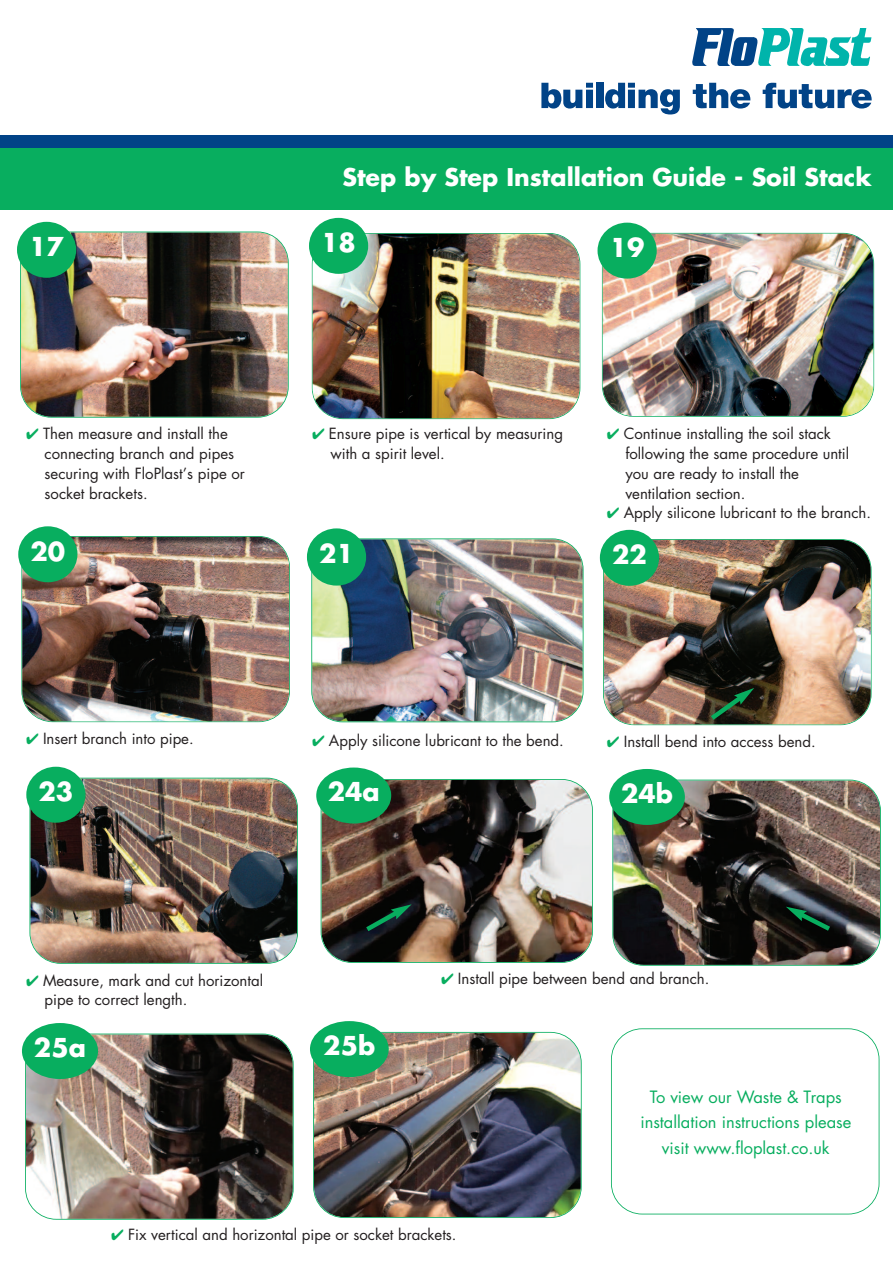
<style>
.page{position:relative;width:893px;height:1263px;background:#fff}
.page>*{position:absolute;margin:0;border:0;box-sizing:border-box;transform-origin:0 0}
.t1{font:700 25.35px "Futura LT";color:#fff}
.t2{font:700 23.7px "Futura LT";color:#fff}
.t3{font:16.5px/25.5px "Futura LT";color:#08ae5f;text-align:center}
.t4{font:15px/19.6px "Futura LT";color:#231f20}
.s1{color:#08ae5f}
</style>
<div class="page">
<svg style="left:692px;top:28px;width:179px;height:38px"></svg>
<svg style="left:541px;top:83px;width:52px;height:26px"></svg>
<div style="left:596px;top:83px;width:7px;height:25px;background:#014387"></div>
<svg style="left:605px;top:83px;width:75px;height:31px"></svg>
<svg style="left:693px;top:83px;width:57px;height:26px"></svg>
<svg style="left:763px;top:83px;width:109px;height:26px"></svg>
<div style="left:0;top:136px;width:893px;height:14px;background:#014387"></div>
<div style="left:0;top:148px;width:893px;height:62px;background:#08ae5f"></div>
<img style="left:603px;top:234px;width:270px;height:182px">
<div style="left:597px;top:223px;width:60px;height:56px;background:#08ae5f;border-radius:50%"></div>
<img style="left:21px;top:232px;width:267px;height:185px;border-radius:30px">
<div style="left:20px;top:232px;width:269px;height:186px;border:2px solid #08ae5f;border-radius:31px"></div>
<div style="left:17px;top:222px;width:59px;height:56px;background:#08ae5f;border-radius:50%"></div>
<img style="left:604px;top:540px;width:267px;height:184px">
<div style="left:600px;top:530px;width:59px;height:56px;background:#08ae5f;border-radius:50%"></div>
<img style="left:313px;top:234px;width:266px;height:184px">
<img style="left:312px;top:539px;width:271px;height:182px;border-radius:30px">
<div style="left:311px;top:538px;width:273px;height:184px;border:2px solid #08ae5f;border-radius:31px"></div>
<div style="left:307px;top:528px;width:59px;height:58px;background:#08ae5f;border-radius:50%"></div>
<svg style="left:706px;top:688px;width:48px;height:36px;background:#21341f"></svg>
<img style="left:613px;top:780px;width:267px;height:185px;border-radius:30px">
<div style="left:612px;top:780px;width:269px;height:186px;border:2px solid #08ae5f;border-radius:31px"></div>
<img style="left:30px;top:778px;width:267px;height:185px;border-radius:30px">
<div style="left:29px;top:778px;width:269px;height:186px;border:2px solid #08ae5f;border-radius:31px"></div>
<img style="left:321px;top:780px;width:271px;height:182px;border-radius:30px">
<div style="left:321px;top:779px;width:272px;height:184px;border:2px solid #08ae5f;border-radius:31px"></div>
<svg style="left:361px;top:904px;width:51px;height:31px;background:#0c271c"></svg>
<svg style="left:786px;top:907px;width:49px;height:28px"></svg>
<img style="left:314px;top:1033px;width:267px;height:184px;border-radius:30px">
<div style="left:313px;top:1032px;width:269px;height:186px;border:2px solid #08ae5f;border-radius:31px"></div>
<div style="left:310px;top:1021px;width:79px;height:56px;background:#08ae5f;border-radius:50%"></div>
<div style="left:309px;top:218px;width:59px;height:56px;background:#08ae5f;border-radius:50%"></div>
<img style="left:26px;top:1034px;width:267px;height:185px;border-radius:30px">
<div style="left:25px;top:1033px;width:269px;height:187px;border:2px solid #08ae5f;border-radius:31px"></div>
<div style="left:22px;top:1023px;width:76px;height:56px;background:#08ae5f;border-radius:50%"></div>
<div style="left:611px;top:1028px;width:268px;height:186px;border:2px solid #08ae5f;border-radius:31px"></div>
<img style="left:22px;top:537px;width:267px;height:184px">
<div style="left:18px;top:526px;width:59px;height:56px;background:#08ae5f;border-radius:50%"></div>
<div style="left:609px;top:769px;width:76px;height:56px;background:#08ae5f;border-radius:50%"></div>
<div style="left:26px;top:767px;width:60px;height:56px;background:#08ae5f;border-radius:50%"></div>
<div style="left:316px;top:767px;width:75px;height:56px;background:#08ae5f;border-radius:50%"></div>
<h1 class="t1" style="left:29px;top:235px;width:36px">17</h1>
<h2 class="t2" style="left:342px;top:166px;width:531px">Step by Step Installation Guide - Soil Stack</h2>
<h1 class="t1" style="left:321px;top:231px;width:36px">18</h1>
<h1 class="t1" style="left:610px;top:236px;width:36px">19</h1>
<p class="t4" style="left:45px;top:425px;width:202px;text-indent:-18px"><span class="s1">✔</span> Then measure and install the connecting branch and pipes securing with FloPlast’s pipe or socket brackets.</p>
<p class="t4" style="left:625px;top:425px;width:225px;text-indent:-18px"><span class="s1">✔</span> Continue installing the soil stack following the same procedure until you are ready to install the ventilation section.</p>
<p class="t4" style="left:607px;top:504px;width:266px"><span class="s1">✔</span> Apply silicone lubricant to the branch.</p>
<h1 class="t1" style="left:319px;top:542px;width:36px">21</h1>
<p class="t4" style="left:331px;top:425px;width:234px;text-indent:-18px"><span class="s1">✔</span> Ensure pipe is vertical by measuring with a spirit level.</p>
<h1 class="t1" style="left:30px;top:540px;width:36px">20</h1>
<h1 class="t1" style="left:612px;top:543px;width:36px">22</h1>
<p class="t4" style="left:26px;top:730px;width:169px"><span class="s1">✔</span> Insert branch into pipe.</p>
<p class="t4" style="left:312px;top:731px;width:253px"><span class="s1">✔</span> Apply silicone lubricant to the bend.</p>
<p class="t4" style="left:607px;top:733px;width:210px"><span class="s1">✔</span> Install bend into access bend.</p>
<h1 class="t1" style="left:39px;top:780px;width:36px">23</h1>
<h1 class="t1" style="left:328px;top:780px;width:53px">24a</h1>
<h1 class="t1" style="left:621px;top:782px;width:53px">24b</h1>
<p class="t4" style="left:45px;top:971px;width:220px;text-indent:-18px"><span class="s1">✔</span> Measure, mark and cut horizontal pipe to correct length.</p>
<p class="t4" style="left:441px;top:970px;width:270px"><span class="s1">✔</span> Install pipe between bend and branch.</p>
<h1 class="t1" style="left:34px;top:1036px;width:54px">25a</h1>
<h1 class="t1" style="left:323px;top:1034px;width:54px">25b</h1>
<p class="t4" style="left:111px;top:1226px;width:347px"><span class="s1">✔</span> Fix vertical and horizontal pipe or socket brackets.</p>
<p class="t3" style="left:640px;top:1085px;width:212px">To view our Waste &amp; Traps installation instructions please visit www.floplast.co.uk</p>
</div>
